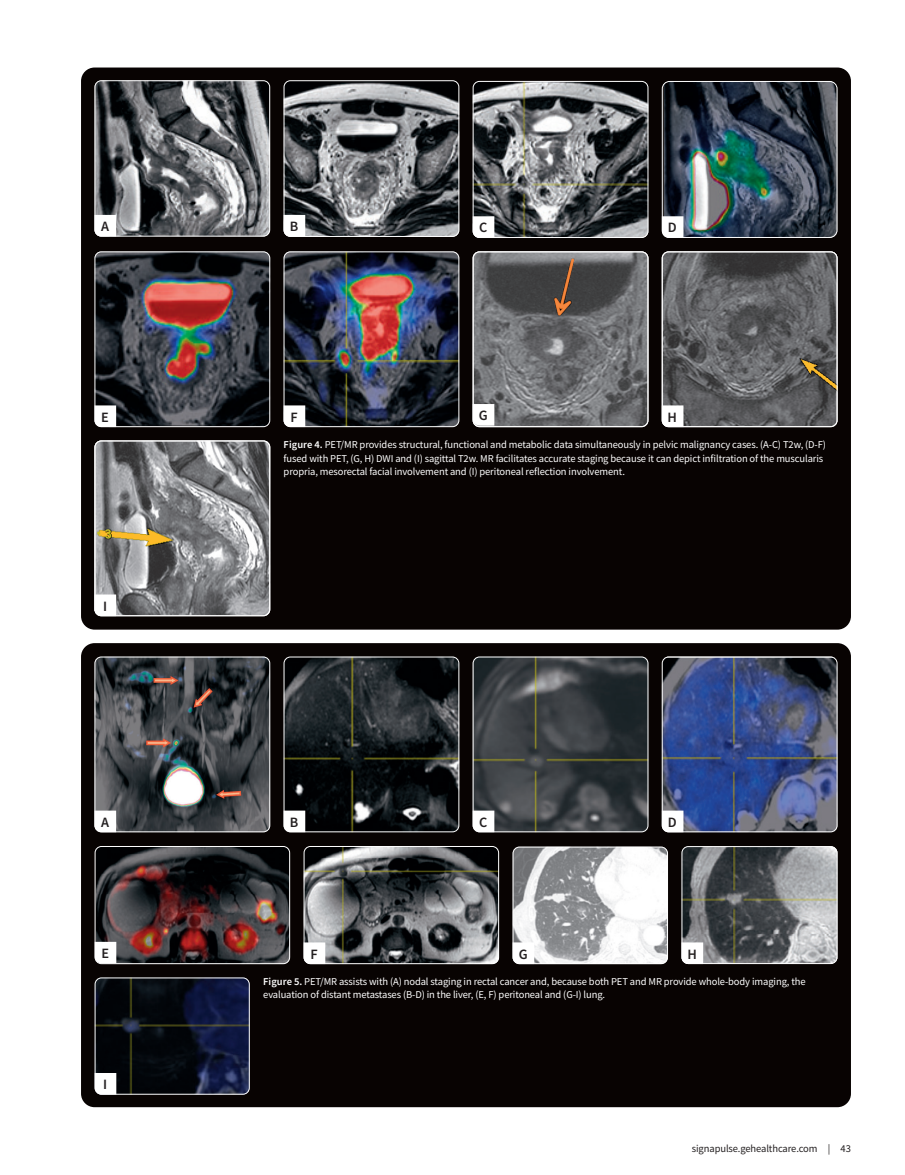
<style>
.page{position:relative;width:905px;height:1175px;background:#fff}
.page>*{position:absolute;margin:0;border:0;box-sizing:border-box;transform-origin:0 0}
.A_B_C_D_Labels{font:600 14.25px "Source Sans Pro";color:#231f20}
.Figure_Copy{font:10.5px/13.5px "Source Sans Pro";letter-spacing:-.01em;color:#fff}
.t1{font:10.5px "Source Sans Pro";letter-spacing:-.01em;color:#231f20}
.s1{font-weight:600}
</style>
<div class="page">
<div style="left:81px;top:68px;width:769px;height:561px;background:#080302;border-radius:14px"></div>
<img style="left:96px;top:82px;width:174px;height:154px">
<div style="left:94px;top:80px;width:176px;height:156px;border:1px solid #fff;border-radius:6px"></div>
<img style="left:284px;top:80px;width:175px;height:157px">
<div style="left:284px;top:80px;width:175px;height:157px;border:1px solid #fff;border-radius:6px"></div>
<svg style="left:94px;top:215px;width:22px;height:21px"></svg>
<img style="left:474px;top:81px;width:174px;height:157px">
<div style="left:472px;top:81px;width:176px;height:157px;border:1px solid #fff;border-radius:6px"></div>
<svg style="left:472px;top:216px;width:22px;height:22px"></svg>
<svg style="left:284px;top:215px;width:21px;height:21px"></svg>
<img style="left:284px;top:253px;width:175px;height:174px">
<div style="left:284px;top:251px;width:175px;height:176px;border:1px solid #fff;border-radius:6px"></div>
<img style="left:96px;top:253px;width:174px;height:174px">
<div style="left:94px;top:251px;width:176px;height:176px;border:1px solid #fff;border-radius:6px"></div>
<img style="left:474px;top:253px;width:174px;height:174px">
<div style="left:472px;top:251px;width:176px;height:176px;border:1px solid #fff;border-radius:6px"></div>
<img style="left:662px;top:251px;width:175px;height:176px">
<div style="left:662px;top:251px;width:175px;height:176px;border:1px solid #fff;border-radius:6px"></div>
<img style="left:96px;top:442px;width:174px;height:173px">
<div style="left:94px;top:440px;width:176px;height:176px;border:1px solid #fff;border-radius:6px"></div>
<svg style="left:284px;top:405px;width:21px;height:22px"></svg>
<svg style="left:94px;top:405px;width:22px;height:22px"></svg>
<img style="left:663px;top:81px;width:174px;height:157px">
<div style="left:661px;top:81px;width:176px;height:157px;border:1px solid #fff;border-radius:7px"></div>
<svg style="left:662px;top:216px;width:21px;height:22px"></svg>
<svg style="left:472px;top:404px;width:22px;height:21px"></svg>
<svg style="left:94px;top:594px;width:22px;height:22px"></svg>
<svg style="left:662px;top:405px;width:21px;height:22px"></svg>
<div style="left:81px;top:643px;width:769px;height:464px;background:#080302;border-radius:14px"></div>
<img style="left:97px;top:846px;width:193px;height:118px">
<div style="left:95px;top:846px;width:195px;height:118px;border:1px solid #fff;border-radius:6px"></div>
<img style="left:304px;top:846px;width:195px;height:118px">
<div style="left:304px;top:846px;width:195px;height:118px;border:1px solid #fff;border-radius:6px"></div>
<img style="left:514px;top:848px;width:154px;height:116px">
<div style="left:512px;top:846px;width:156px;height:118px;border:1px solid #fff;border-radius:6px"></div>
<img style="left:683px;top:846px;width:154px;height:118px">
<div style="left:681px;top:846px;width:156px;height:118px;border:1px solid #fff;border-radius:6px"></div>
<img style="left:95px;top:979px;width:155px;height:115px">
<div style="left:95px;top:977px;width:155px;height:117px;border:1px solid #fff;border-radius:6px"></div>
<svg style="left:304px;top:942px;width:21px;height:22px"></svg>
<img style="left:96px;top:658px;width:174px;height:174px">
<div style="left:94px;top:656px;width:176px;height:176px;border:1px solid #fff;border-radius:6px"></div>
<img style="left:474px;top:658px;width:174px;height:174px">
<div style="left:472px;top:656px;width:176px;height:176px;border:1px solid #fff;border-radius:6px"></div>
<svg style="left:94px;top:810px;width:22px;height:22px"></svg>
<img style="left:662px;top:658px;width:175px;height:174px">
<div style="left:662px;top:656px;width:175px;height:176px;border:1px solid #fff;border-radius:6px"></div>
<svg style="left:662px;top:810px;width:21px;height:22px"></svg>
<svg style="left:95px;top:941px;width:21px;height:22px"></svg>
<svg style="left:512px;top:942px;width:22px;height:22px"></svg>
<svg style="left:681px;top:942px;width:22px;height:22px"></svg>
<svg style="left:95px;top:1073px;width:21px;height:21px"></svg>
<svg style="left:472px;top:810px;width:22px;height:22px"></svg>
<img style="left:284px;top:658px;width:175px;height:174px">
<div style="left:284px;top:656px;width:175px;height:176px;border:1px solid #fff;border-radius:6px"></div>
<svg style="left:284px;top:810px;width:21px;height:22px"></svg>
<p class="A_B_C_D_Labels" style="left:101px;top:217px;width:9px">A</p>
<p class="A_B_C_D_Labels" style="left:479px;top:218px;width:10px">C</p>
<p class="A_B_C_D_Labels" style="left:290px;top:217px;width:10px">B</p>
<p class="A_B_C_D_Labels" style="left:668px;top:218px;width:10px">D</p>
<p class="A_B_C_D_Labels" style="left:101px;top:407px;width:9px">E</p>
<p class="A_B_C_D_Labels" style="left:290px;top:407px;width:9px">F</p>
<p class="A_B_C_D_Labels" style="left:479px;top:406px;width:10px">G</p>
<p class="A_B_C_D_Labels" style="left:667px;top:407px;width:11px">H</p>
<p class="A_B_C_D_Labels" style="left:103px;top:596px;width:6px">I</p>
<p class="Figure_Copy" style="left:284px;top:438px;width:544px"><span class="s1">Figure 4.</span> PET/MR provides structural, functional and metabolic data simultaneously in pelvic malignancy cases. (A-C) T2w, (D-F) fused with PET, (G, H) DWI and (I) sagittal T2w. MR facilitates accurate staging because it can depict infiltration of the muscularis propria, mesorectal facial involvement and (I) peritoneal reflection involvement.</p>
<p class="A_B_C_D_Labels" style="left:290px;top:812px;width:10px">B</p>
<p class="A_B_C_D_Labels" style="left:479px;top:812px;width:10px">C</p>
<p class="A_B_C_D_Labels" style="left:101px;top:812px;width:9px">A</p>
<p class="A_B_C_D_Labels" style="left:668px;top:812px;width:10px">D</p>
<p class="A_B_C_D_Labels" style="left:101px;top:943px;width:9px">E</p>
<p class="A_B_C_D_Labels" style="left:518px;top:944px;width:10px">G</p>
<p class="A_B_C_D_Labels" style="left:687px;top:944px;width:11px">H</p>
<p class="A_B_C_D_Labels" style="left:310px;top:944px;width:9px">F</p>
<p class="Figure_Copy" style="left:263px;top:974px;width:544px"><span class="s1">Figure 5.</span> PET/MR assists with (A) nodal staging in rectal cancer and, because both PET and MR provide whole-body imaging, the evaluation of distant metastases (B-D) in the liver, (E, F) peritoneal and (G-I) lung.</p>
<p class="A_B_C_D_Labels" style="left:103px;top:1075px;width:6px">I</p>
<p class="t1" style="left:692px;top:1142px;width:160px">signapulse.gehealthcare.com | 43</p>
</div>
